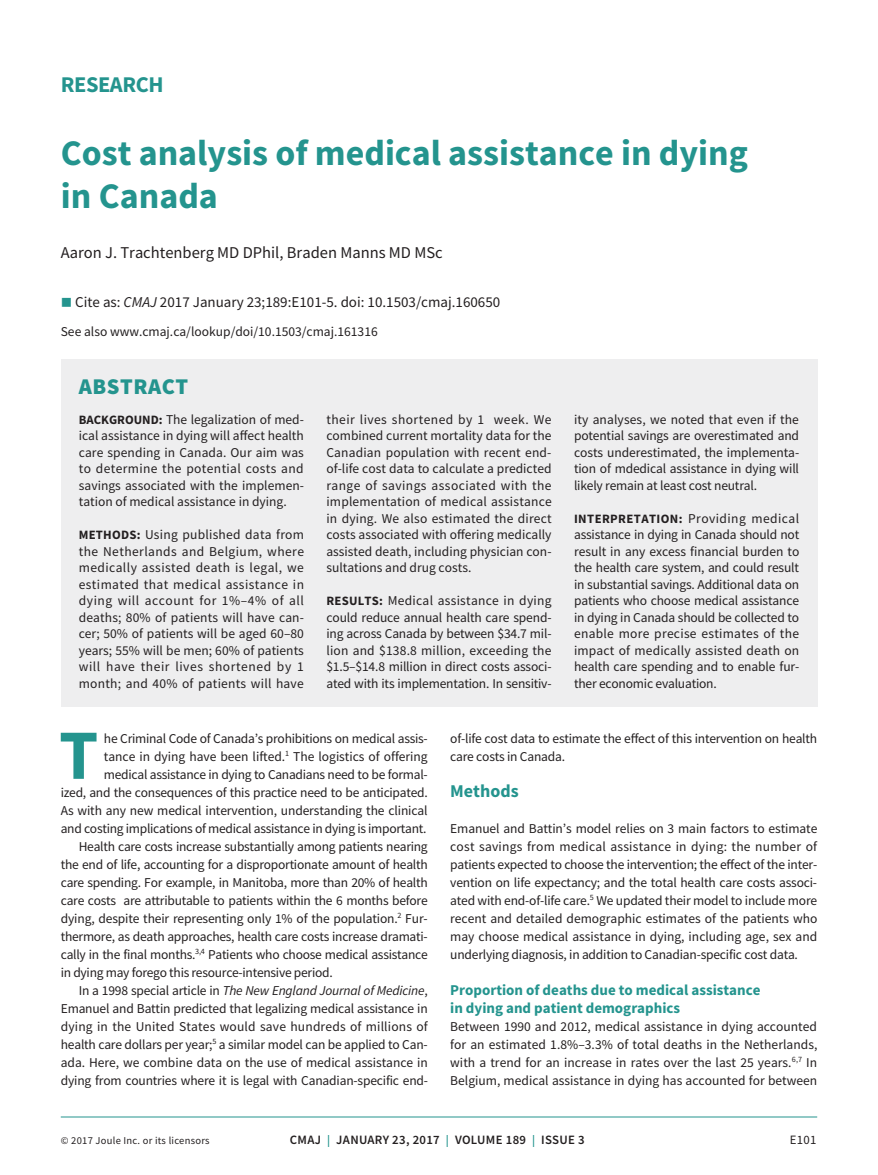
<style>
.page{position:relative;width:878px;height:1175px;background:#fff}
.page>*{position:absolute;margin:0;border:0;box-sizing:border-box;transform-origin:0 0}
.t1{font:700 70.65px "Source Sans Pro";color:#24948e}
.t2{font:700 36px/43.2px "Source Sans Pro";color:#24948e}
.t3{font:700 22.5px "Source Sans Pro";letter-spacing:-.02em;color:#24948e}
.t4{font:900 22.5px "Source Sans Pro";letter-spacing:.025em;color:#24948e}
.t5{font:700 18px "Source Sans Pro";color:#24948e}
.t6{font:16.5px "Source Sans Pro";color:#231f20}
.t7{font:700 15px/18px "Source Sans Pro";color:#24948e}
.t8{font:15px "Source Sans Pro";color:#231f20}
.t9{font:13.5px/16.5px "Source Sans Pro";letter-spacing:-.015em;color:#231f20;text-align:justify}
.t10{font:italic 13.5px "Source Sans Pro";letter-spacing:-.015em;color:#231f20}
.t11{font:13.5px "Source Sans Pro";letter-spacing:.01em;color:#231f20}
.t12{font:600 12.75px "Source Sans Pro";letter-spacing:.025em;color:#231f20}
.t13{font:12.75px "Source Sans Pro";color:#231f20}
.t14{font:10.5px "Source Sans Pro";letter-spacing:.025em;color:#231f20}
.s1{color:#24948e}
.s2{font-style:italic}
.s3{font-weight:700;font-size:12.75px}
.s4{font-style:normal}
.s5{font-size:12px;color:#24948e}
</style>
<div class="page">
<hr style="left:61px;top:1116px;width:756px;height:1px;background:#24948e">
<div style="left:61px;top:359px;width:756px;height:347px;background:#eeeeef"></div>
<h3 class="t3" style="left:61px;top:69px;width:104px">RESEARCH</h3>
<h2 class="t2" style="left:61px;top:131px;width:688px">Cost analysis of medical assistance in dying in Canada</h2>
<p class="t6" style="left:61px;top:242px;width:383px">Aaron J. Trachtenberg MD DPhil, Braden Manns MD MSc</p>
<p class="t8" style="left:61px;top:293px;width:441px"><span class="s1">■</span> Cite as: <span class="s2">CMAJ</span> 2017 January 23;189:E101-5. doi: 10.1503/cmaj.160650</p>
<p class="t9" style="left:61px;top:323px;width:318px">See also www.cmaj.ca/lookup/doi/10.1503/cmaj.161316</p>
<h3 class="t4" style="left:79px;top:370px;width:111px">ABSTRACT</h3>
<p class="t9" style="left:79px;top:411px;width:227px"><span class="s3">BACKGROUND:</span> The legalization of med&shy;ical assistance in dying will affect health care spending in Canada. Our aim was to determine the potential costs and savings associated with the implemen&shy;tation of medical assistance in dying.</p>
<p class="t9" style="left:79px;top:526px;width:227px"><span class="s3">METHODS:</span> Using published data from the Netherlands and Belgium, where medically assisted death is legal, we estimated that medical assistance in dying will account for 1%–4% of all deaths; 80% of patients will have can&shy;cer; 50% of patients will be aged 60–80 years; 55% will be men; 60% of patients will have their lives shortened by 1 month; and 40% of patients will have</p>
<p class="t9" style="left:574px;top:411px;width:227px">ity analyses, we noted that even if the potential savings are overestimated and costs underestimated, the implementa&shy;tion of mdedical assistance in dying will likely remain at least cost neutral.</p>
<p class="t9" style="left:574px;top:510px;width:227px"><span class="s3">INTERPRETATION:</span> Providing medical assistance in dying in Canada should not result in any excess financial burden to the health care system, and could result in substantial savings. Additional data on patients who choose medical assistance in dying in Canada should be collected to enable more precise estimates of the impact of medically assisted death on health care spending and to enable fur&shy;ther economic evaluation.</p>
<p class="t9" style="left:326px;top:411px;width:227px">their lives shortened by 1 week. We combined current mortality data for the Canadian population with recent end&shy;of-life cost data to calculate a predicted range of savings associated with the implementation of medical assistance in dying. We also estimated the direct costs associated with offering medically assisted death, including physician con&shy;sultations and drug costs.</p>
<p class="t9" style="left:326px;top:592px;width:227px"><span class="s3">RESULTS:</span> Medical assistance in dying could reduce annual health care spend&shy;ing across Canada by between $34.7 mil&shy;lion and $138.8 million, exceeding the $1.5–$14.8 million in direct costs associ&shy;ated with its implementation. In sensitiv-</p>
<h1 class="t1" style="left:59px;top:707px;width:41px">T</h1>
<p class="t9" style="left:104px;top:730px;width:325px">he Criminal Code of Canada’s prohibitions on medical assis-</p>
<p class="t9" style="left:104px;top:748px;width:325px">tance in dying have been lifted.<sup>1</sup> The logistics of offering</p>
<p class="t9" style="left:104px;top:766px;width:325px">medical assistance in dying to Canadians need to be formal-</p>
<p class="t9" style="left:61px;top:784px;width:368px">ized, and the consequences of this practice need to be anticipated.</p>
<p class="t9" style="left:61px;top:802px;width:368px">As with any new medical intervention, understanding the clinical</p>
<p class="t9" style="left:61px;top:820px;width:367px">and costing implications of medical assistance in dying is important.</p>
<p class="t9" style="left:79px;top:838px;width:350px">Health care costs increase substantially among patients nearing</p>
<p class="t9" style="left:61px;top:856px;width:368px">the end of life, accounting for a disproportionate amount of health</p>
<p class="t9" style="left:61px;top:874px;width:368px">care spending. For example, in Manitoba, more than 20% of health</p>
<p class="t9" style="left:61px;top:892px;width:368px">care costs are attributable to patients within the 6 months before</p>
<p class="t9" style="left:61px;top:910px;width:368px">dying, despite their representing only 1% of the population.<sup>2</sup> Fur-</p>
<p class="t9" style="left:61px;top:928px;width:368px">thermore, as death approaches, health care costs increase dramati-</p>
<p class="t9" style="left:61px;top:946px;width:368px">cally in the final months.<sup>3,4</sup> Patients who choose medical assistance</p>
<p class="t9" style="left:61px;top:964px;width:273px">in dying may forego this resource-intensive period.</p>
<p class="t10" style="left:79px;top:981px;width:350px"><span class="s4">In a 1998 special article in</span> The New England Journal of Medicine<span class="s4">,</span></p>
<p class="t9" style="left:61px;top:1000px;width:368px">Emanuel and Battin predicted that legalizing medical assistance in</p>
<p class="t11" style="left:61px;top:1017px;width:368px">dying in the United States would save hundreds of millions of</p>
<p class="t9" style="left:61px;top:1036px;width:368px">health care dollars per year;<sup>5</sup> a similar model can be applied to Can-</p>
<p class="t9" style="left:61px;top:1054px;width:368px">ada. Here, we combine data on the use of medical assistance in</p>
<p class="t9" style="left:61px;top:1072px;width:369px">dying from countries where it is legal with Canadian-specific end-</p>
<p class="t9" style="left:450px;top:729px;width:368px;line-height:18px">of-life cost data to estimate the effect of this intervention on health care costs in Canada.</p>
<h3 class="t5" style="left:450px;top:778px;width:70px">Methods</h3>
<p class="t9" style="left:450px;top:819px;width:368px;line-height:18px">Emanuel and Battin’s model relies on 3 main factors to estimate cost savings from medical assistance in dying: the number of patients expected to choose the intervention; the effect of the inter&shy;vention on life expectancy; and the total health care costs associ&shy;ated with end-of-life care.<sup>5</sup> We updated their model to include more recent and detailed demographic estimates of the patients who may choose medical assistance in dying, including age, sex and underlying diagnosis, in addition to Canadian-specific cost data.</p>
<p class="t7" style="left:450px;top:980px;width:312px">Proportion of deaths due to medical assistance in dying and patient demographics</p>
<p class="t9" style="left:450px;top:1017px;width:368px;line-height:18px">Between 1990 and 2012, medical assistance in dying accounted for an estimated 1.8%–3.3% of total deaths in the Netherlands, with a trend for an increase in rates over the last 25 years.<sup>6,7</sup> In Belgium, medical assistance in dying has accounted for between</p>
<p class="t14" style="left:61px;top:1134px;width:150px">© 2017 Joule Inc. or its licensors</p>
<p class="t12" style="left:290px;top:1131px;width:296px">CMAJ <span class="s5">|</span> JANUARY 23, 2017 <span class="s5">|</span> VOLUME 189 <span class="s5">|</span> ISSUE 3</p>
<p class="t13" style="left:789px;top:1132px;width:28px">E101</p>
</div>
